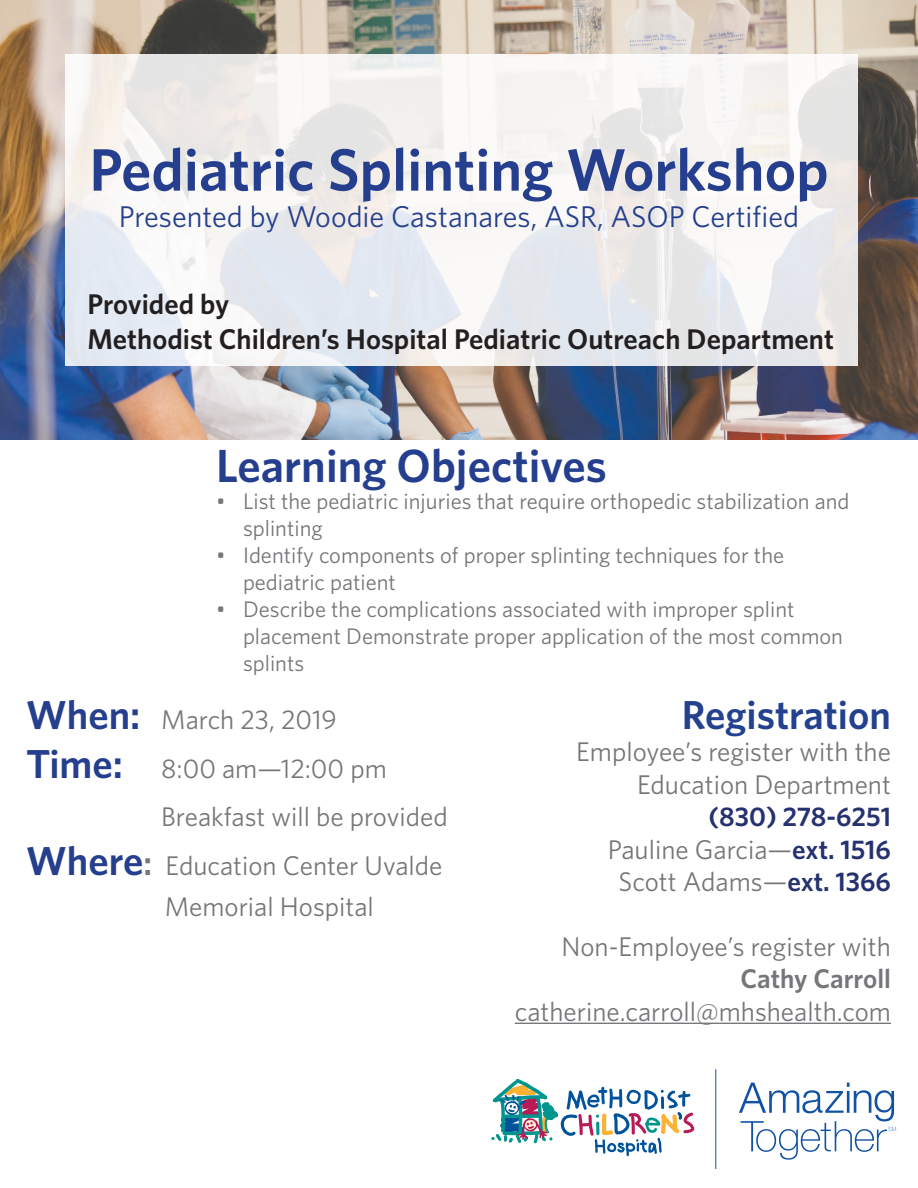
<style>
.page{position:relative;width:918px;height:1188px;background:#fff}
.page>*{position:absolute;margin:0;border:0;box-sizing:border-box;transform-origin:0 0}
.t1{font:600 60px "Whitney";color:#253f8e}
.t2{font:600 46.5px "Whitney";color:#253f8e}
.t3{font:600 40.5px "Whitney";color:#24418f}
.t4{font:30px "Whitney";color:#253f8e}
.t5{font:600 28.5px/34.2px "Whitney";color:#231f20}
.t6{font:27px "Whitney";color:#757778}
.t7{font:27px/32.4px "Whitney";color:#757679;text-align:right}
.t8{font:600 27px/32.4px "Whitney";color:#263170;text-align:right}
.t9{font:600 27px "Whitney";color:#757679}
.t10{font:22.5px/27px "Whitney";color:#757679}
.s1{font-weight:600;font-size:40.5px;color:#253f8e}
.s2{font-weight:600;font-size:34.5px}
.s3{font-weight:400;color:#757679}
</style>
<div class="page">
<img style="left:0;top:0;width:918px;height:440px">
<svg style="left:66px;top:54px;width:792px;height:312px"></svg>
<svg style="left:491px;top:1079px;width:203px;height:77px"></svg>
<svg style="left:739px;top:1083px;width:157px;height:77px"></svg>
<hr style="left:715px;top:1069px;width:1px;height:100px;background:#1252a4">
<hr style="left:515px;top:1023px;width:376px;height:1px;background:#757679">
<h1 class="t1" style="left:89px;top:130px;width:741px">Pediatric Splinting Workshop</h1>
<h3 class="t4" style="left:119px;top:196px;width:682px">Presented by Woodie Castanares, ASR, ASOP Certified</h3>
<p class="t5" style="left:87px;top:287px;width:748px">Provided by<br>Methodist Children’s Hospital Pediatric Outreach Department</p>
<h2 class="t2" style="left:216px;top:435px;width:392px">Learning Objectives</h2>
<p class="t10" style="left:243px;top:487px;width:608px;text-indent:-27px">• List the pediatric injuries that require orthopedic stabilization and splinting</p>
<p class="t10" style="left:243px;top:541px;width:543px;text-indent:-27px">• Identify components of proper splinting techniques for the pediatric patient</p>
<p class="t10" style="left:243px;top:595px;width:602px;text-indent:-27px">• Describe the complications associated with improper splint placement Demonstrate proper application of the most common splints</p>
<p class="t6" style="left:26px;top:702px;width:312px"><span class="s1">When:</span> March 23, 2019</p>
<p class="t6" style="left:26px;top:750px;width:362px"><span class="s1">Time:</span> 8:00 am—12:00 pm</p>
<p class="t6" style="left:161px;top:799px;width:288px">Breakfast will be provided</p>
<p class="t6" style="left:26px;top:847px;width:418px"><span class="s1">Where</span><span class="s2">:</span> Education Center Uvalde</p>
<p class="t6" style="left:165px;top:889px;width:211px">Memorial Hospital</p>
<h3 class="t3" style="left:682px;top:688px;width:211px">Registration</h3>
<p class="t7" style="left:576px;top:735px;width:316px">Employee’s register with the<br>Education Department</p>
<p class="t8" style="left:608px;top:800px;width:285px">(830) 278-6251<br><span class="s3">Pauline Garcia—</span>ext. 1516<br><span class="s3">Scott Adams—</span>ext. 1366</p>
<p class="t7" style="left:561px;top:930px;width:331px">Non-Employee’s register with</p>
<p class="t9" style="left:740px;top:961px;width:152px">Cathy Carroll</p>
<p class="t7" style="left:515px;top:994px;width:378px">catherine.carroll@mhshealth.com</p>
</div>
